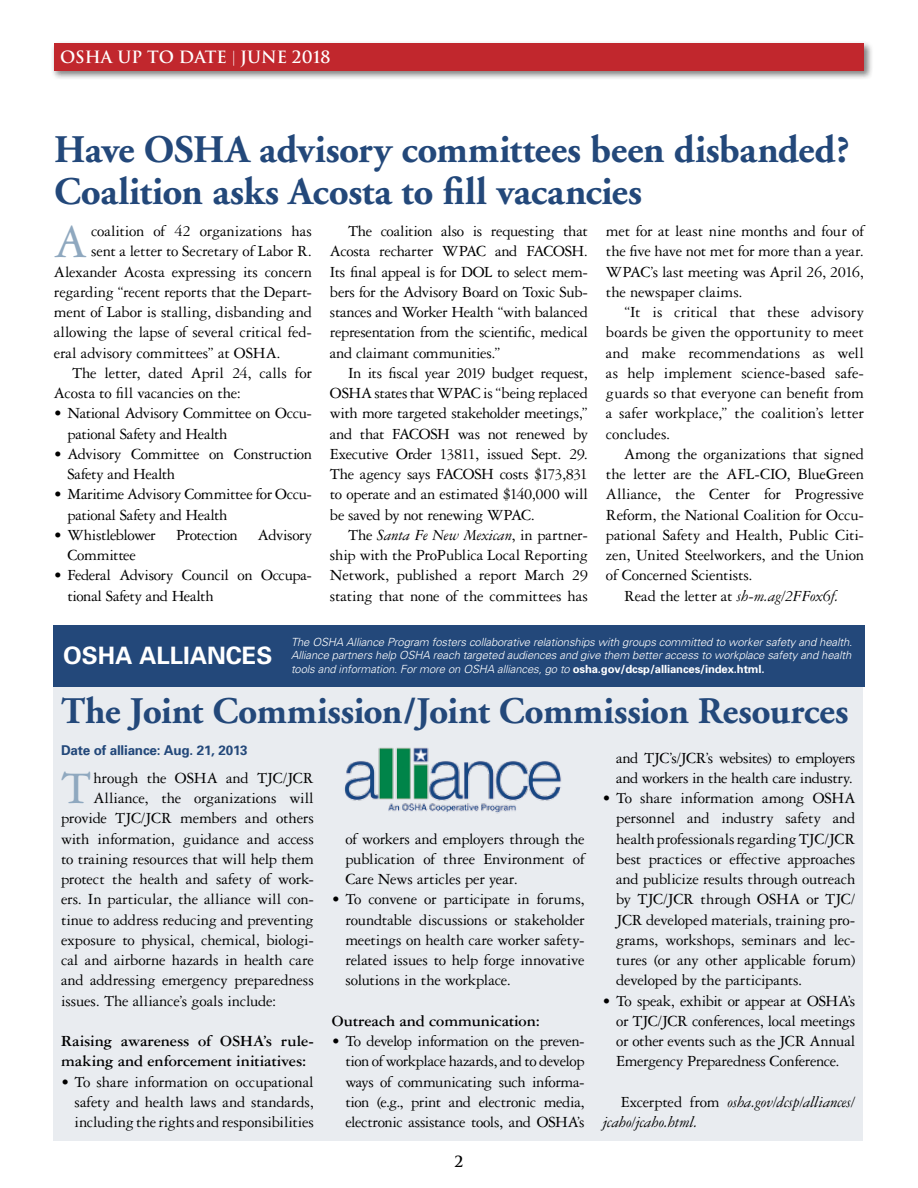
<style>
.page{position:relative;width:918px;height:1188px;background:#fff}
.page>*{position:absolute;margin:0;border:0;box-sizing:border-box;transform-origin:0 0}
.t1{font:49.65px "Garamond 3 LT Std";color:#8fa8bf}
.t2{font:700 39px/42px "Adobe Garamond";letter-spacing:-.005em;color:#23487a}
.t3{font:700 37.5px "Adobe Garamond";letter-spacing:-.01em;color:#23487a}
.t4{font:16.5px/20.2px "Garamond 3 LT Std";letter-spacing:-.01em;color:#000;text-align:justify}
.t5{font:16.5px/20.2px "Garamond 3 LT Std";letter-spacing:-.03em;color:#000}
.t6{font:700 16.5px/20.2px "Garamond 3 LT Std";letter-spacing:-.01em;color:#000}
.t7{font:italic 16.5px/20.2px "Garamond 3 LT Std";letter-spacing:-.01em;color:#000}
.t8{font:700 16.5px "Trajan";color:#fff}
.t9{font:700 15px "Trajan";color:#000}
.t10{font:700 13.5px "Univers";letter-spacing:-.015em;color:#23487a}
.t11{font:italic 300 11.25px "Univers";letter-spacing:-.01em;color:#fff}
.s1{font-family:"Garamond 3 LT Std";font-weight:400;font-size:15px}
.s2{font-style:normal}
.s3{font-style:italic}
.s4{font-weight:700;font-style:normal}
</style>
<div class="page">
<div style="left:51px;top:40px;width:822px;height:40px;background:#000;opacity:.5"></div>
<div style="left:54px;top:44px;width:810px;height:27px;background:#c1272d"></div>
<div style="left:53px;top:687px;width:810px;height:453px;background:#e9ecf0"></div>
<div style="left:53px;top:626px;width:812px;height:61px;background:#23487a"></div>
<img style="left:344px;top:747px;width:218px;height:67px">
<p class="t8" style="left:60px;top:47px;width:272px">OSHA UP TO DATE <span class="s1">|</span> JUNE 2018</p>
<h2 class="t2" style="left:54px;top:130px;width:797px">Have OSHA advisory committees been disbanded?<br>Coalition asks Acosta to fill vacancies</h2>
<h1 class="t1" style="left:54px;top:215px;width:35px">A</h1>
<p class="t4" style="left:91px;top:221px;width:222px">coalition of 42 organizations has</p>
<p class="t4" style="left:606px;top:221px;width:260px">met for at least nine months and four of the five have not met for more than a year.<br>WPAC’s last meeting was April 26, 2016, the newspaper claims.</p>
<p class="t4" style="left:606px;top:302px;width:260px;text-indent:18px">“It is critical that these advisory boards be given the opportunity to meet and make recommendations as well as help implement science-based safe&shy;guards so that everyone can benefit from a safer workplace,” the coalition’s letter concludes.</p>
<p class="t4" style="left:624px;top:444px;width:241px">Among the organizations that signed</p>
<p class="t4" style="left:606px;top:464px;width:260px">the letter are the AFL-CIO, BlueGreen</p>
<p class="t4" style="left:606px;top:484px;width:260px">Alliance, the Center for Progressive</p>
<p class="t4" style="left:606px;top:505px;width:259px">Reform, the National Coalition for Occu-</p>
<p class="t4" style="left:606px;top:525px;width:259px">pational Safety and Health, Public Citi-</p>
<p class="t4" style="left:606px;top:545px;width:259px">zen, United Steelworkers, and the Union</p>
<p class="t4" style="left:606px;top:565px;width:148px">of Concerned Scientists.</p>
<p class="t7" style="left:624px;top:586px;width:216px"><span class="s2">Read the letter at</span> sh-m.ag/2FFox6f.</p>
<p class="t4" style="left:330px;top:221px;width:260px;text-indent:18px">The coalition also is requesting that Acosta recharter WPAC and FACOSH.<br>Its final appeal is for DOL to select mem&shy;bers for the Advisory Board on Toxic Sub&shy;stances and Worker Health “with balanced representation from the scientific, medical and claimant communities.”</p>
<p class="t4" style="left:330px;top:363px;width:260px;text-indent:18px">In its fiscal year 2019 budget request, OSHA states that WPAC is “being replaced with more targeted stakeholder meetings,” and that FACOSH was not renewed by Executive Order 13811, issued Sept. 29.<br>The agency says FACOSH costs $173,831 to operate and an estimated $140,000 will be saved by not renewing WPAC.</p>
<p class="t4" style="left:330px;top:525px;width:260px;text-indent:18px">The <span class="s3">Santa Fe New Mexican</span>, in partner&shy;ship with the ProPublica Local Reporting Network, published a report March 29 stating that none of the committees has</p>
<p class="t4" style="left:91px;top:241px;width:222px">sent a letter to Secretary of Labor R.</p>
<p class="t4" style="left:54px;top:262px;width:259px">Alexander Acosta expressing its concern</p>
<p class="t4" style="left:54px;top:282px;width:259px">regarding “recent reports that the Depart-</p>
<p class="t4" style="left:54px;top:302px;width:260px">ment of Labor is stalling, disbanding and</p>
<p class="t4" style="left:54px;top:322px;width:259px">allowing the lapse of several critical fed-</p>
<p class="t4" style="left:54px;top:343px;width:228px">eral advisory committees” at OSHA.</p>
<p class="t4" style="left:72px;top:363px;width:241px">The letter, dated April 24, calls for</p>
<p class="t4" style="left:54px;top:383px;width:188px">Acosta to fill vacancies on the:</p>
<p class="t4" style="left:67px;top:403px;width:246px;text-indent:-13px">• National Advisory Committee on Occu&shy;pational Safety and Health</p>
<p class="t4" style="left:67px;top:444px;width:246px;text-indent:-13px">• Advisory Committee on Construction<br>Safety and Health</p>
<p class="t4" style="left:67px;top:484px;width:246px;text-indent:-13px">• Maritime Advisory Committee for Occu&shy;pational Safety and Health</p>
<p class="t5" style="left:67px;top:525px;width:246px;text-indent:-13px">• Whistleblower Protection Advisory<br>Committee</p>
<p class="t4" style="left:67px;top:565px;width:246px;text-indent:-13px">• Federal Advisory Council on Occupa&shy;tional Safety and Health</p>
<p class="t11" style="left:291px;top:635px;width:563px">The OSHA Alliance Program fosters collaborative relationships with groups committed to worker safety and health.</p>
<p class="t11" style="left:291px;top:648px;width:562px">Alliance partners help OSHA reach targeted audiences and give them better access to workplace safety and health</p>
<p class="t11" style="left:63px;top:662px;width:703px"><sup>OSHA</sup> <sup>ALLIANCES</sup> tools and information. For more on OSHA alliances, go to <span class="s4">osha.gov/dcsp/alliances/index.html.</span></p>
<h3 class="t3" style="left:61px;top:691px;width:789px">The Joint Commission/Joint Commission Resources</h3>
<p class="t10" style="left:61px;top:742px;width:188px">Date of alliance: Aug. 21, 2013</p>
<h1 class="t1" style="left:61px;top:761px;width:32px">T</h1>
<p class="t4" style="left:93px;top:768px;width:222px">hrough the OSHA and TJC/JCR</p>
<p class="t5" style="left:616px;top:748px;width:241px">and TJC’s/JCR’s websites) to employers and workers in the health care industry.</p>
<p class="t4" style="left:616px;top:788px;width:241px;text-indent:-13px">• To share information among OSHA personnel and industry safety and health professionals regarding TJC/JCR best practices or effective approaches and publicize results through outreach by TJC/JCR through OSHA or TJC/ JCR developed materials, training pro&shy;grams, workshops, seminars and lec&shy;tures (or any other applicable forum) developed by the participants.</p>
<p class="t4" style="left:616px;top:991px;width:241px;text-indent:-13px">• To speak, exhibit or appear at OSHA’s or TJC/JCR conferences, local meetings or other events such as the JCR Annual Emergency Preparedness Conference.</p>
<p class="t7" style="left:603px;top:1092px;width:254px;text-indent:18px"><span class="s2">Excerpted from</span> osha.gov/dcsp/alliances/ jcaho/jcaho.html.</p>
<p class="t4" style="left:93px;top:788px;width:222px">Alliance, the organizations will</p>
<p class="t4" style="left:61px;top:808px;width:254px">provide TJC/JCR members and others</p>
<p class="t4" style="left:61px;top:829px;width:254px">with information, guidance and access</p>
<p class="t4" style="left:61px;top:849px;width:254px">to training resources that will help them</p>
<p class="t4" style="left:61px;top:869px;width:254px">protect the health and safety of work-</p>
<p class="t4" style="left:61px;top:889px;width:254px">ers. In particular, the alliance will con-</p>
<p class="t4" style="left:61px;top:910px;width:254px">tinue to address reducing and preventing</p>
<p class="t4" style="left:61px;top:930px;width:254px">exposure to physical, chemical, biologi-</p>
<p class="t4" style="left:61px;top:950px;width:254px">cal and airborne hazards in health care</p>
<p class="t4" style="left:61px;top:970px;width:254px">and addressing emergency preparedness</p>
<p class="t4" style="left:61px;top:991px;width:217px">issues. The alliance’s goals include:</p>
<p class="t6" style="left:61px;top:1031px;width:254px">Raising awareness of OSHA’s rule&shy;making and enforcement initiatives:</p>
<p class="t4" style="left:75px;top:1072px;width:241px;text-indent:-13px">• To share information on occupational safety and health laws and standards, including the rights and responsibilities</p>
<p class="t4" style="left:345px;top:829px;width:241px">of workers and employers through the publication of three Environment of Care News articles per year.</p>
<p class="t4" style="left:345px;top:889px;width:241px;text-indent:-13px">• To convene or participate in forums, roundtable discussions or stakeholder meetings on health care worker safety&shy;related issues to help forge innovative solutions in the workplace.</p>
<p class="t6" style="left:332px;top:1011px;width:209px">Outreach and communication:</p>
<p class="t4" style="left:345px;top:1031px;width:241px;text-indent:-13px">• To develop information on the preven&shy;tion of workplace hazards, and to develop ways of communicating such informa&shy;tion (e.g., print and electronic media, electronic assistance tools, and OSHA’s</p>
<p class="t9" style="left:455px;top:1152px;width:10px">2</p>
</div>
